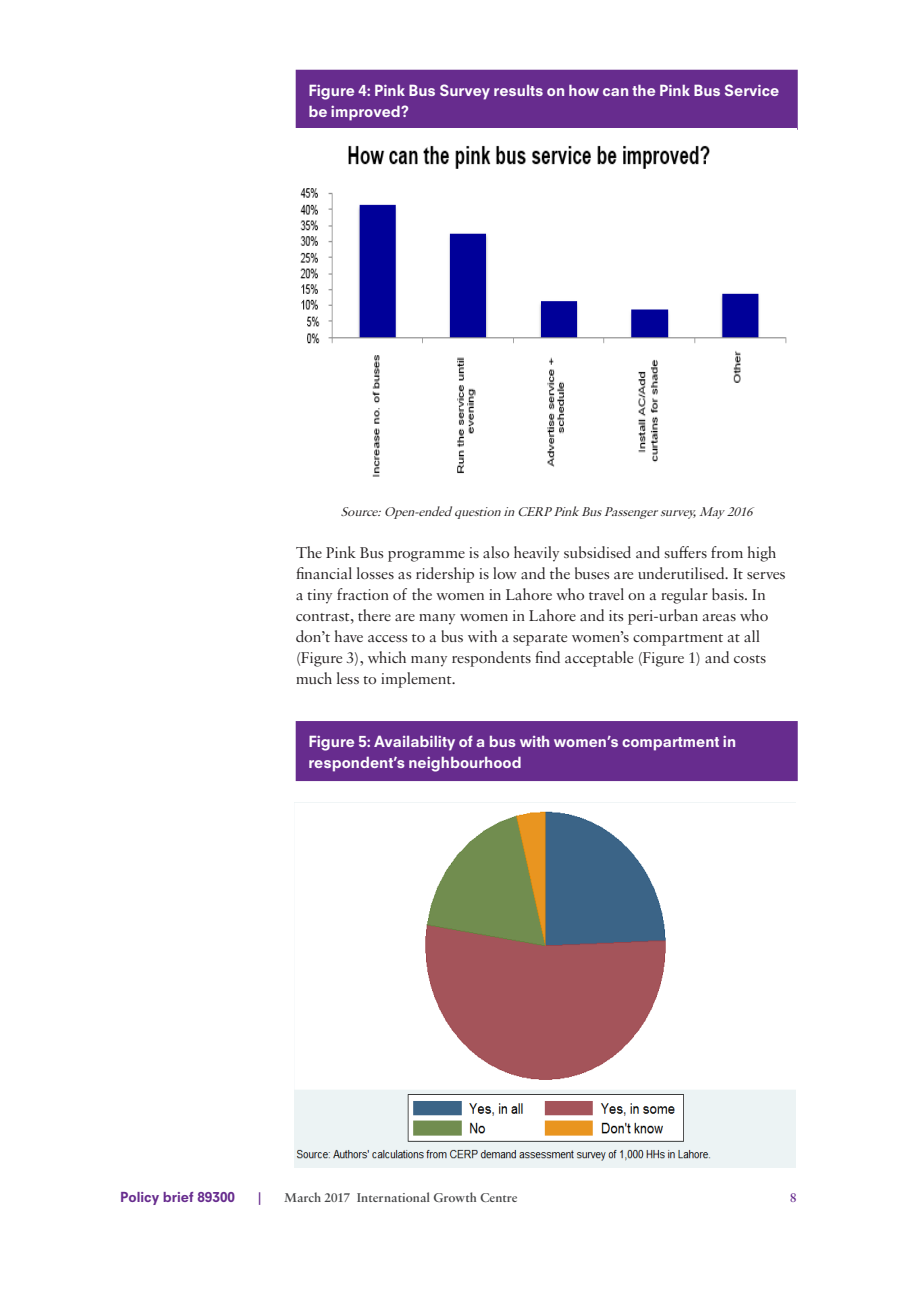
<style>
.page{position:relative;width:919px;height:1289px;background:#fff}
.page>*{position:absolute;margin:0;border:0;box-sizing:border-box;transform-origin:0 0}
.Body{font:16.5px/21px "Sabon MT Std";letter-spacing:-.01em;color:#231f20}
.Figure_head_box_2{font:800 15px/21px "Neuzeit SLT Std";color:#fff}
.Body-2{font:italic 13.5px "Sabon MT Std";color:#231f20}
.t1{font:600 13.5px "Sabon MT Std";color:#454647}
.t2{font:800 13.5px "Neuzeit SLT Std";color:#672c8e}
.t3{font:600 13.5px "Sabon MT Std";color:#672c8e}
</style>
<div class="page">
<div style="left:296px;top:70px;width:501px;height:60px;background:#672c8e"></div>
<div style="left:296px;top:721px;width:501px;height:60px;background:#672c8e"></div>
<img style="left:296px;top:129px;width:500px;height:348px">
<img style="left:294px;top:811px;width:501px;height:356px">
<p class="Figure_head_box_2" style="left:308px;top:80px;width:472px">Figure 4: Pink Bus Survey results on how can the Pink Bus Service be improved?</p>
<p class="Body-2" style="left:341px;top:503px;width:417px">Source:Open-endedquestioninCERPPinkBusPassengersurvey,May2016</p>
<p class="Body" style="left:296px;top:542px;width:491px">The Pink Bus programme is also heavily subsidised and suffers from high financial losses as ridership is low and the buses are underutilised. It serves a tiny fraction of the women in Lahore who travel on a regular basis. In contrast, there are many women in Lahore and its peri-urban areas who don’t have access to a bus with a separate women’s compartment at all (Figure 3), which many respondents find acceptable (Figure 1) and costs much less to implement.</p>
<p class="Figure_head_box_2" style="left:308px;top:731px;width:429px">Figure 5: Availability of a bus with women’s compartment in respondent’s neighbourhood</p>
<p class="t2" style="left:120px;top:1188px;width:116px">Policy brief 89300</p>
<p class="t3" style="left:258px;top:1188px;width:5px">|</p>
<p class="t1" style="left:284px;top:1188px;width:235px">March 2017 International Growth Centre</p>
<p class="t3" style="left:790px;top:1188px;width:8px">8</p>
</div>
